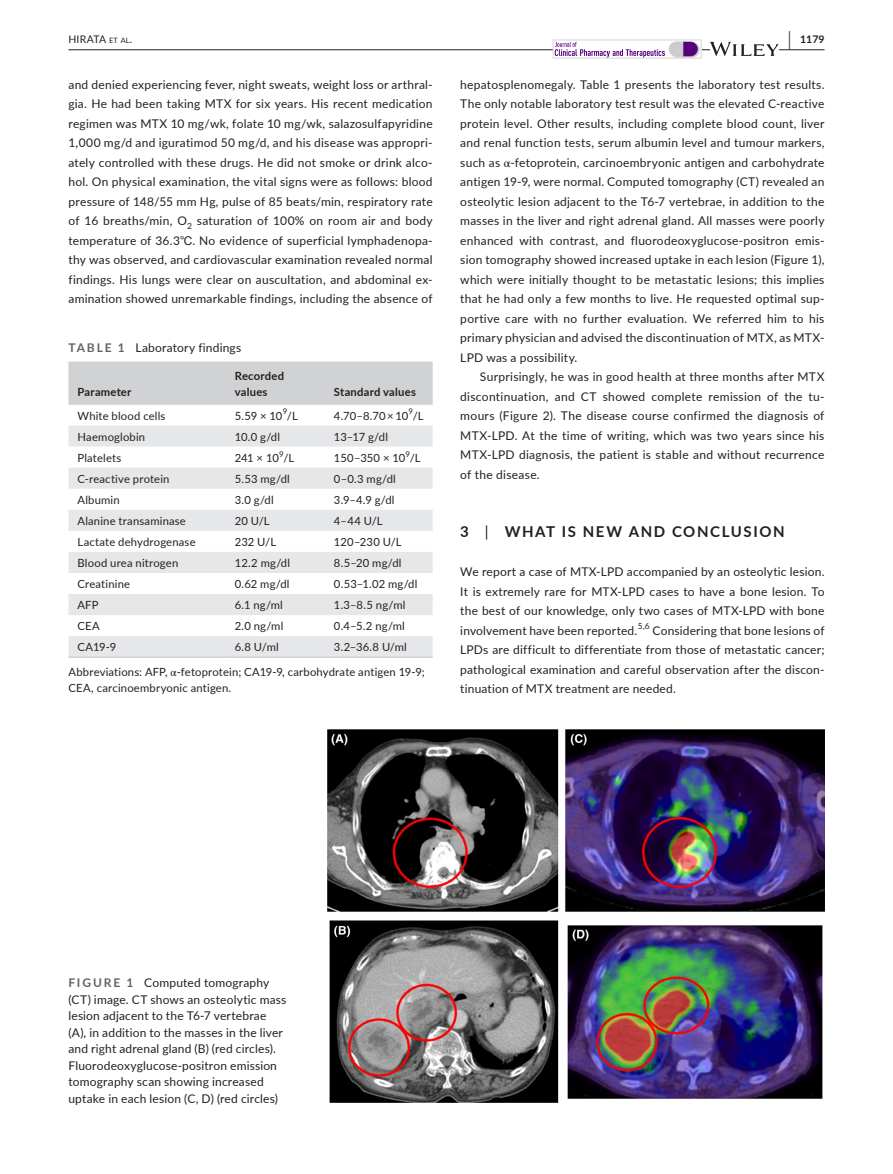
<style>
.page{position:relative;width:893px;height:1174px;background:#fff}
.page>*{position:absolute;margin:0;border:0;box-sizing:border-box;transform-origin:0 0}
.t1{font:700 15px "Lato";letter-spacing:.11em;color:#231f20}
.t2{font:12px/19.5px "Lato";letter-spacing:.015em;color:#231f20;text-align:justify}
.t3{font:11.25px/15.8px "Lato";letter-spacing:.015em;color:#231f20}
.t4{font:700 11.25px/15.8px "Lato";letter-spacing:.02em;color:#231f20}
.t5{font:10.5px "Lato";letter-spacing:.015em;color:#231f20}
.t6{font:700 10.5px "Lato";color:#231f20}
.t7{font:8.4px "Lato";color:#231f20}
.t8{font:7.8px "Lato";color:#231f20}
.s1{font-size:7.35px}
.s2{font-size:19.5px}
.s3{font-family:"Arial Unicode MS"}
.s4{font-family:"STIX"}
.s5{font-weight:700;color:#636366}
.s6{font-weight:400}
</style>
<div class="page">
<hr style="left:68px;top:49px;width:756px;height:1px;background:#231f20">
<svg style="left:553px;top:40px;width:148px;height:19px"></svg>
<svg style="left:710px;top:42px;width:69px;height:14px"></svg>
<div style="left:68px;top:361px;width:365px;height:44px;background:#d1d2d4"></div>
<svg style="left:68px;top:425px;width:365px;height:231px;fill:#e6e7e9"></svg>
<hr style="left:68px;top:656px;width:158px;height:2px;background:#d1d2d4">
<hr style="left:226px;top:656px;width:99px;height:2px;background:#d1d2d4">
<hr style="left:325px;top:656px;width:108px;height:2px;background:#d1d2d4">
<img style="left:327px;top:729px;width:497px;height:374px">
<p class="t5" style="left:68px;top:31px;width:65px">HIRATA <span class="s1">et al</span>.</p>
<p class="t6" style="left:789px;top:31px;width:37px"><span class="s2">|</span> 1179</p>
<p class="t2" style="left:68px;top:74px;width:366px">and denied experiencing fever, night sweats, weight loss or arthral&shy;gia. He had been taking MTX for six years. His recent medication regimen was MTX 10 mg/wk, folate 10 mg/wk, salazosulfapyridine 1,000 mg/d and iguratimod 50 mg/d, and his disease was appropri&shy;ately controlled with these drugs. He did not smoke or drink alco&shy;hol. On physical examination, the vital signs were as follows: blood pressure of 148/55 mm Hg, pulse of 85 beats/min, respiratory rate of 16 breaths/min, O<sub>2</sub> saturation of 100% on room air and body temperature of 36.3<span class="s3">℃</span>. No evidence of superficial lymphadenopa&shy;thy was observed, and cardiovascular examination revealed normal findings. His lungs were clear on auscultation, and abdominal ex&shy;amination showed unremarkable findings, including the absence of</p>
<p class="t2" style="left:460px;top:74px;width:366px">hepatosplenomegaly. Table 1 presents the laboratory test results.<br>The only notable laboratory test result was the elevated C-reactive protein level. Other results, including complete blood count, liver and renal function tests, serum albumin level and tumour markers, such as <span class="s4">α</span>-fetoprotein, carcinoembryonic antigen and carbohydrate antigen 19-9, were normal. Computed tomography (CT) revealed an osteolytic lesion adjacent to the T6-7 vertebrae, in addition to the masses in the liver and right adrenal gland. All masses were poorly enhanced with contrast, and fluorodeoxyglucose-positron emis&shy;sion tomography showed increased uptake in each lesion (Figure 1), which were initially thought to be metastatic lesions; this implies that he had only a few months to live. He requested optimal sup&shy;portive care with no further evaluation. We referred him to his primary physician and advised the discontinuation of MTX, as MTX-LPD was a possibility.</p>
<p class="t2" style="left:460px;top:366px;width:366px;text-indent:20px">Surprisingly, he was in good health at three months after MTX discontinuation, and CT showed complete remission of the tu&shy;mours (Figure 2). The disease course confirmed the diagnosis of MTX-LPD. At the time of writing, which was two years since his MTX-LPD diagnosis, the patient is stable and without recurrence of the disease.</p>
<p class="t2" style="left:68px;top:337px;width:174px"><span class="s5">TABLE 1</span> Laboratory findings</p>
<p class="t4" style="left:77px;top:383px;width:55px">Parameter</p>
<p class="t4" style="left:235px;top:367px;width:51px">Recorded values</p>
<p class="t4" style="left:334px;top:383px;width:83px">Standard values</p>
<p class="t8" style="left:283px;top:406px;width:6px">9</p>
<p class="t3" style="left:334px;top:407px;width:91px">4.70–8.70 × 10 /L</p>
<p class="t8" style="left:409px;top:406px;width:6px">9</p>
<p class="t3" style="left:77px;top:407px;width:89px">White blood cells</p>
<p class="t3" style="left:235px;top:407px;width:64px">5.59 × 10 /L</p>
<p class="t3" style="left:77px;top:428px;width:69px">Haemoglobin</p>
<p class="t3" style="left:235px;top:428px;width:47px">10.0 g/dl</p>
<p class="t3" style="left:334px;top:428px;width:56px">13–17 g/dl</p>
<p class="t3" style="left:77px;top:449px;width:45px">Platelets</p>
<p class="t3" style="left:235px;top:449px;width:61px">241 × 10 /L</p>
<p class="t8" style="left:279px;top:448px;width:6px">9</p>
<p class="t3" style="left:334px;top:449px;width:88px">150–350 × 10 /L</p>
<p class="t8" style="left:406px;top:448px;width:6px">9</p>
<p class="t3" style="left:77px;top:470px;width:94px">C-reactive protein</p>
<p class="t3" style="left:235px;top:470px;width:57px">5.53 mg/dl</p>
<p class="t3" style="left:334px;top:470px;width:63px">0–0.3 mg/dl</p>
<p class="t3" style="left:77px;top:491px;width:44px">Albumin</p>
<p class="t3" style="left:235px;top:491px;width:40px">3.0 g/dl</p>
<p class="t3" style="left:334px;top:491px;width:62px">3.9–4.9 g/dl</p>
<p class="t3" style="left:77px;top:512px;width:110px">Alanine transaminase</p>
<p class="t3" style="left:235px;top:512px;width:36px">20 U/L</p>
<p class="t3" style="left:334px;top:512px;width:50px">4–44 U/L</p>
<p class="t3" style="left:77px;top:533px;width:120px">Lactate dehydrogenase</p>
<p class="t3" style="left:235px;top:533px;width:43px">232 U/L</p>
<p class="t3" style="left:334px;top:533px;width:69px">120–230 U/L</p>
<p class="t3" style="left:77px;top:554px;width:102px">Blood urea nitrogen</p>
<p class="t3" style="left:235px;top:554px;width:57px">12.2 mg/dl</p>
<p class="t3" style="left:334px;top:554px;width:69px">8.5–20 mg/dl</p>
<p class="t3" style="left:77px;top:575px;width:54px">Creatinine</p>
<p class="t3" style="left:235px;top:575px;width:56px">0.62 mg/dl</p>
<p class="t3" style="left:334px;top:575px;width:85px">0.53–1.02 mg/dl</p>
<p class="t3" style="left:77px;top:596px;width:23px">AFP</p>
<p class="t3" style="left:235px;top:596px;width:50px">6.1 ng/ml</p>
<p class="t3" style="left:334px;top:596px;width:73px">1.3–8.5 ng/ml</p>
<p class="t3" style="left:77px;top:618px;width:24px">CEA</p>
<p class="t3" style="left:235px;top:618px;width:50px">2.0 ng/ml</p>
<p class="t3" style="left:334px;top:618px;width:72px">0.4–5.2 ng/ml</p>
<p class="t3" style="left:77px;top:639px;width:40px">CA19-9</p>
<p class="t3" style="left:235px;top:639px;width:45px">6.8 U/ml</p>
<p class="t3" style="left:334px;top:639px;width:74px">3.2–36.8 U/ml</p>
<p class="t3" style="left:68px;top:663px;width:358px">Abbreviations: AFP, <span class="s4">α</span>-fetoprotein; CA19-9, carbohydrate antigen 19-9;<br>CEA, carcinoembryonic antigen.</p>
<p class="t1" style="left:460px;top:521px;width:326px">3 <span class="s6">|</span> WHAT IS NEW AND CONCLUSION</p>
<p class="t2" style="left:460px;top:561px;width:366px">We report a case of MTX-LPD accompanied by an osteolytic lesion.<br>It is extremely rare for MTX-LPD cases to have a bone lesion. To the best of our knowledge, only two cases of MTX-LPD with bone involvement have been reported.</p>
<p class="t7" style="left:638px;top:620px;width:14px">5,6</p>
<p class="t2" style="left:460px;top:620px;width:366px;text-indent:192px">Considering that bone lesions of LPDs are difficult to differentiate from those of metastatic cancer; pathological examination and careful observation after the discon&shy;tinuation of MTX treatment are needed.</p>
<p class="t2" style="left:68px;top:974px;width:219px;line-height:16.5px;text-align:left"><span class="s5">FIGURE 1</span> Computed tomography (CT) image. CT shows an osteolytic mass lesion adjacent to the T6-7 vertebrae (A), in addition to the masses in the liver and right adrenal gland (B) (red circles).<br>Fluorodeoxyglucose-positron emission tomography scan showing increased uptake in each lesion (C, D) (red circles)</p>
</div>
